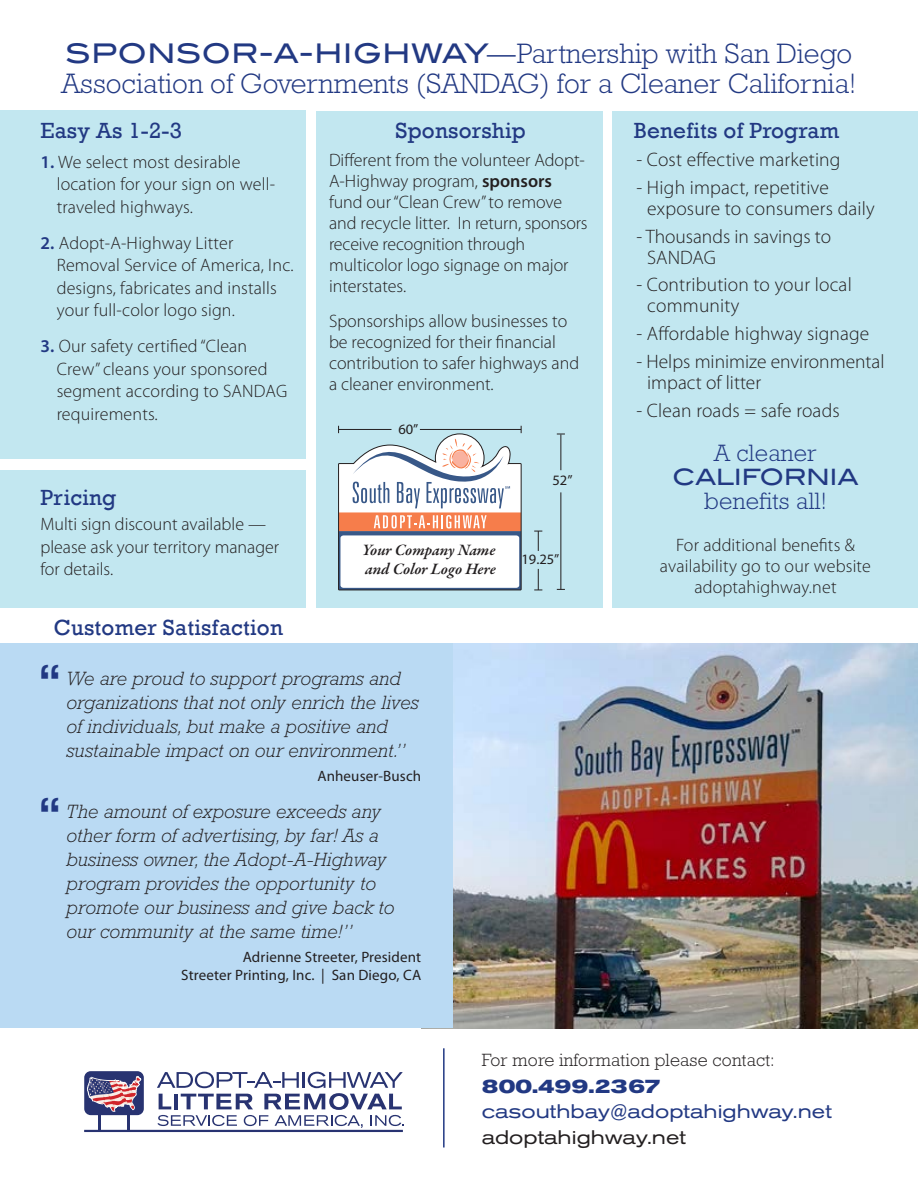
<style>
.page{position:relative;width:918px;height:1188px;background:#fff}
.page>*{position:absolute;margin:0;border:0;box-sizing:border-box;transform-origin:0 0}
.t1{font:700 40.5px "Rockwell";color:#223983}
.t2{font:300 28.5px/30px "Rockwell";color:#223983}
.t3{font:300 24px "Rockwell";letter-spacing:.01em;color:#223983}
.t4{font:22.5px "Rockwell";letter-spacing:.01em;color:#223983}
.t5{font:500 22.5px "Blair ITC";letter-spacing:-.02em;color:#223983}
.t6{font:italic 300 19.5px/24px "Rockwell";letter-spacing:.01em;color:#231f20}
.t7{font:300 19.5px/21px "Myriad Pro";letter-spacing:.01em;color:#231f20}
.t8{font:expanded 19.5px "Akzidenz Grotesk BE";color:#223983}
.t9{font:expanded 19.5px "Akzidenz Grotesk BE";color:#231f20}
.t10{font:700 expanded 19.5px "Akzidenz Grotesk BE";color:#223983}
.t11{font:300 18px/21px "Myriad Pro";color:#231f20}
.t12{font:300 18px "Rockwell";letter-spacing:.01em;color:#231f20}
.t13{font:italic 600 16.2px/19.4px "Garamond Premr Pro";letter-spacing:-.005em;color:#231f20}
.t14{font:15px/18px "Myriad Pro";letter-spacing:.01em;color:#231f20;text-align:right}
.t15{font:14.4px "Myriad Pro";color:#231f20}
.s1{font-family:"Blair ITC";font-weight:500;font-size:27px}
.s2{font-weight:600}
.s3{font-weight:600;color:#223983}
.s4{font-style:italic}
</style>
<div class="page">
<img style="left:453px;top:644px;width:465px;height:384px">
<div style="left:0;top:644px;width:453px;height:384px;background:#badaf3"></div>
<div style="left:613px;top:111px;width:305px;height:497px;background:#c2e7f0"></div>
<div style="left:316px;top:111px;width:286px;height:497px;background:#c2e7f0"></div>
<hr style="left:560px;top:434px;width:1px;height:36px;background:#231f20">
<svg style="left:338px;top:426px;width:184px;height:164px"></svg>
<svg style="left:534px;top:569px;width:8px;height:22px"></svg>
<div style="left:340px;top:535px;width:179px;height:53px;background:#fff;border-radius:3px"></div>
<hr style="left:339px;top:429px;width:52px;height:1px;background:#231f20">
<svg style="left:534px;top:531px;width:8px;height:20px"></svg>
<hr style="left:560px;top:492px;width:1px;height:97px;background:#231f20">
<hr style="left:443px;top:1048px;width:2px;height:100px;background:#223983">
<svg style="left:157px;top:1072px;width:247px;height:56px"></svg>
<div style="left:84px;top:1071px;width:60px;height:44px;border:2px solid #283371;border-radius:5px"></div>
<hr style="left:98px;top:1110px;width:3px;height:21px;background:#283371">
<hr style="left:127px;top:1110px;width:3px;height:21px;background:#283371">
<svg style="left:86px;top:1071px;width:56px;height:45px;background:#766287"></svg>
<hr style="left:84px;top:1130px;width:319px;height:2px;background:#283371">
<div style="left:0;top:111px;width:305px;height:348px;background:#c2e7f0"></div>
<div style="left:0;top:470px;width:305px;height:138px;background:#c2e7f0"></div>
<h2 class="t2" style="left:62px;top:38px;width:796px"><span class="s1">SPONSOR-A-HIGHWAY</span>—Partnership with San Diego<br>Association of Governments (SANDAG) for a Cleaner California!</h2>
<p class="t4" style="left:634px;top:118px;width:207px">Benefits of Program</p>
<p class="t7" style="left:636px;top:149px;width:206px">- Cost effective marketing</p>
<p class="t7" style="left:647px;top:177px;width:229px;text-indent:-11px">- High impact, repetitive exposure to consumers daily</p>
<p class="t7" style="left:647px;top:225px;width:185px;text-indent:-11px">- Thousands in savings to<br>SANDAG</p>
<p class="t7" style="left:647px;top:274px;width:206px;text-indent:-11px">- Contribution to your local community</p>
<p class="t7" style="left:636px;top:323px;width:234px">- Affordable highway signage</p>
<p class="t7" style="left:647px;top:351px;width:239px;text-indent:-11px">- Helps minimize environmental impact of litter</p>
<p class="t7" style="left:636px;top:399px;width:205px">- Clean roads = safe roads</p>
<h3 class="t3" style="left:714px;top:439px;width:104px">A cleaner</h3>
<p class="t5" style="left:672px;top:463px;width:188px">CALIFORNIA</p>
<h3 class="t3" style="left:704px;top:487px;width:124px">benefits all!</h3>
<p class="t11" style="left:660px;top:534px;width:213px;text-align:center">For additional benefits &amp; availability go to our website adoptahighway.net</p>
<p class="t4" style="left:54px;top:615px;width:231px">Customer Satisfaction</p>
<p class="t4" style="left:396px;top:118px;width:132px">Sponsorship</p>
<p class="t11" style="left:329px;top:149px;width:260px">Different from the volunteer Adopt-<br>A-Highway program, <span class="s2">sponsors </span>fund our “Clean Crew” to remove and recycle litter. In return, sponsors receive recognition through multicolor logo signage on major interstates.</p>
<p class="t11" style="left:329px;top:310px;width:252px">Sponsorships allow businesses to be recognized for their financial contribution to safer highways and a cleaner environment.</p>
<p class="t4" style="left:40px;top:118px;width:143px">Easy As 1-2-3</p>
<p class="t11" style="left:57px;top:150px;width:220px;line-height:22.5px;text-indent:-16px"><span class="s3">1.</span> We select most desirable location for your sign on well&shy;traveled highways.</p>
<p class="t11" style="left:57px;top:231px;width:238px;line-height:22.5px;text-indent:-16px"><span class="s3">2.</span> Adopt-A-Highway Litter<br>Removal Service of America, Inc. designs, fabricates and installs your full-color logo sign.</p>
<p class="t11" style="left:57px;top:335px;width:232px;line-height:22.5px;text-indent:-16px"><span class="s3">3.</span> Our safety certified “Clean<br>Crew” cleans your sponsored segment according to SANDAG requirements<span class="s4">.</span></p>
<p class="t15" style="left:398px;top:420px;width:22px">60”</p>
<p class="t15" style="left:552px;top:471px;width:22px">52”</p>
<p class="t4" style="left:40px;top:484px;width:77px">Pricing</p>
<p class="t11" style="left:40px;top:513px;width:240px;line-height:22.5px">Multi sign discount available — please ask your territory manager for details.</p>
<p class="t13" style="left:362px;top:541px;width:135px">Your Company Name and Color Logo Here</p>
<p class="t15" style="left:521px;top:550px;width:39px">19.25”</p>
<h1 class="t1" style="left:38px;top:654px;width:26px">“</h1>
<p class="t6" style="left:66px;top:666px;width:354px">We are proud to support programs and organizations that not only enrich the lives of individuals, but make a positive and sustainable impact on our environment.”</p>
<p class="t14" style="left:317px;top:767px;width:105px">Anheuser-Busch</p>
<p class="t6" style="left:66px;top:800px;width:329px">The amount of exposure exceeds any other form of advertising, by far! As a business owner, the Adopt-A-Highway program provides the opportunity to promote our business and give back to our community at the same time!”</p>
<p class="t14" style="left:181px;top:948px;width:242px">Adrienne Streeter, President<br>Streeter Printing, Inc. | San Diego, CA</p>
<h1 class="t1" style="left:38px;top:787px;width:26px">“</h1>
<p class="t12" style="left:482px;top:1050px;width:295px">For more information please contact:</p>
<p class="t10" style="left:482px;top:1075px;width:181px">800.499.2367</p>
<p class="t8" style="left:482px;top:1100px;width:352px">casouthbay@adoptahighway.net</p>
<p class="t9" style="left:482px;top:1126px;width:206px">adoptahighway.net</p>
</div>
